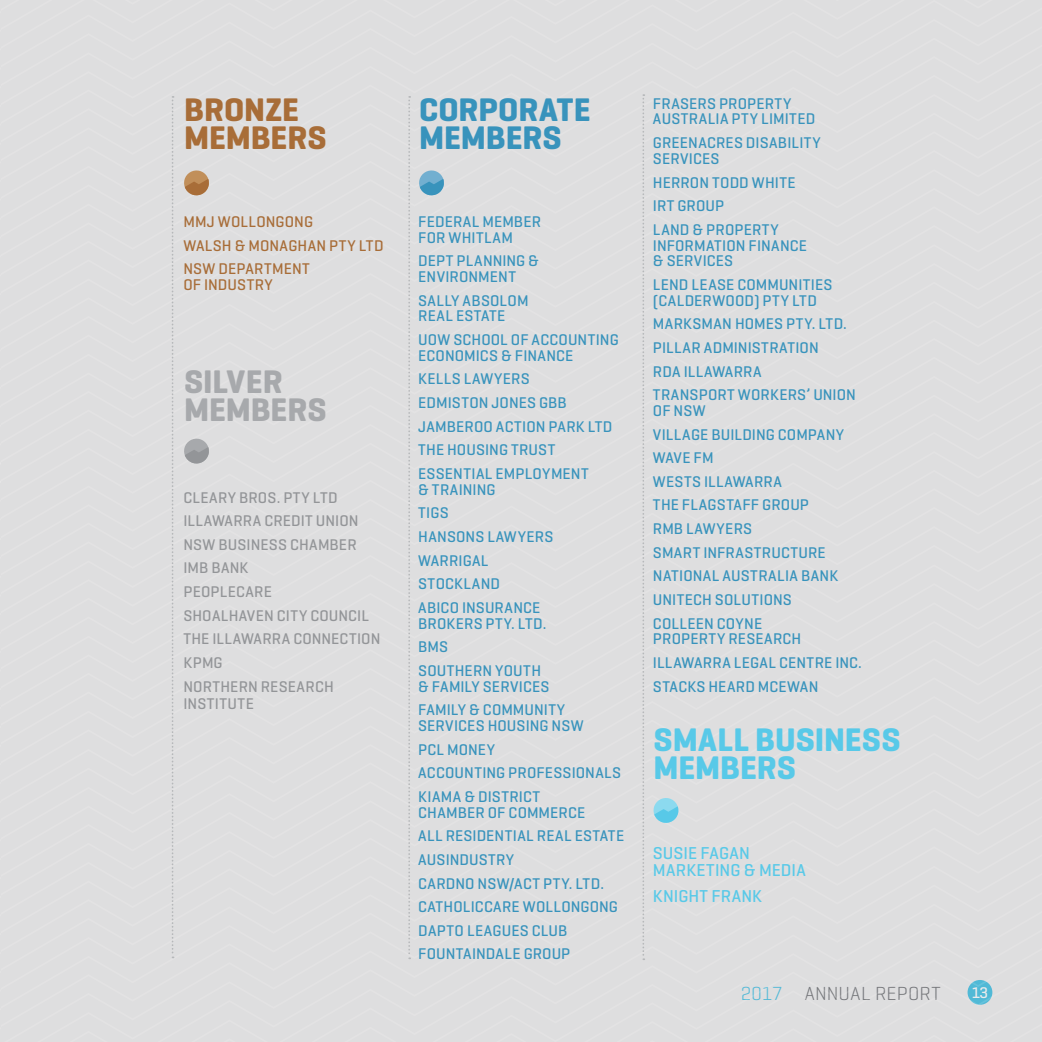
<style>
.page{position:relative;width:1042px;height:1042px;background:#dededf}
.page>*{position:absolute;margin:0;border:0;box-sizing:border-box;transform-origin:0 0}
.t1{font:800 33.25px/28px "Geogrotesque";color:#58c9e8}
.t2{font:800 33.25px/28px "Geogrotesque";color:#3893bc}
.t3{font:800 33.25px/28px "Geogrotesque";color:#a86d38}
.t4{font:800 33.25px/28px "Geogrotesque";color:#a7a9ac}
.t5{font:19.25px "Geogrotesque";letter-spacing:.015em;color:#7e8083}
.t6{font:600 17.5px/17.5px "Geogrotesque";letter-spacing:.005em;color:#58c9e8}
.t7{font:600 15.75px/23.6px "Geogrotesque";letter-spacing:.01em;color:#3893bc}
.t8{font:600 15.75px/23.6px "Geogrotesque";letter-spacing:.01em;color:#939598}
.t9{font:600 15.75px/23.6px "Geogrotesque";letter-spacing:.01em;color:#a86d38}
.t10{font:600 15.75px "Geogrotesque";color:#fff}
.s1{color:#58c9e8}
</style>
<div class="page">
<h1 class="t3" style="left:184px;top:95px;width:144px">BRONZE<br>MEMBERS</h1>
<p class="t9" style="left:183px;top:209px;width:202px">MMJ WOLLONGONG<br>WALSH &amp; MONAGHAN PTY LTD<br>NSW DEPARTMENT</p>
<p class="t9" style="left:183px;top:272px;width:91px">OF INDUSTRY</p>
<h1 class="t4" style="left:184px;top:368px;width:144px">SILVER<br>MEMBERS</h1>
<p class="t8" style="left:183px;top:485px;width:198px">CLEARY BROS. PTY LTD<br>ILLAWARRA CREDIT UNION<br>NSW BUSINESS CHAMBER<br>IMB BANK<br>PEOPLECARE<br>SHOALHAVEN CITY COUNCIL<br>THE ILLAWARRA CONNECTION<br>KPMG<br>NORTHERN RESEARCH</p>
<p class="t8" style="left:183px;top:691px;width:72px">INSTITUTE</p>
<h1 class="t2" style="left:419px;top:95px;width:173px">CORPORATE<br>MEMBERS</h1>
<p class="t7" style="left:418px;top:213px;width:124px;line-height:15.8px">FEDERAL MEMBER<br>FOR WHITLAM</p>
<p class="t7" style="left:418px;top:253px;width:122px;line-height:15.8px">DEPT PLANNING &amp;<br>ENVIRONMENT</p>
<p class="t7" style="left:418px;top:292px;width:112px;line-height:15.8px">SALLY ABSOLOM<br>REAL ESTATE</p>
<p class="t7" style="left:418px;top:331px;width:202px;line-height:15.8px">UOW SCHOOL OF ACCOUNTING<br>ECONOMICS &amp; FINANCE</p>
<p class="t7" style="left:418px;top:367px;width:196px">KELLS LAWYERS<br>EDMISTON JONES GBB<br>JAMBEROO ACTION PARK LTD<br>THE HOUSING TRUST<br>ESSENTIAL EMPLOYMENT</p>
<p class="t7" style="left:418px;top:477px;width:137px">&amp; TRAINING<br>TIGS<br>HANSONS LAWYERS<br>WARRIGAL<br>STOCKLAND<br>ABICO INSURANCE</p>
<p class="t7" style="left:418px;top:611px;width:130px">BROKERS PTY. LTD.<br>BMS<br>SOUTHERN YOUTH</p>
<p class="t7" style="left:418px;top:674px;width:149px">&amp; FAMILY SERVICES<br>FAMILY &amp; COMMUNITY</p>
<p class="t7" style="left:418px;top:713px;width:204px">SERVICES HOUSING NSW<br>PCL MONEY<br>ACCOUNTING PROFESSIONALS<br>KIAMA &amp; DISTRICT</p>
<p class="t7" style="left:418px;top:800px;width:207px">CHAMBER OF COMMERCE<br>ALL RESIDENTIAL REAL ESTATE<br>AUSINDUSTRY<br>CARDNO NSW/ACT PTY. LTD.<br>CATHOLICCARE WOLLONGONG<br>DAPTO LEAGUES CLUB<br>FOUNTAINDALE GROUP</p>
<p class="t7" style="left:653px;top:95px;width:164px;line-height:15.8px">FRASERS PROPERTY<br>AUSTRALIA PTY LIMITED</p>
<p class="t7" style="left:653px;top:134px;width:169px;line-height:15.8px">GREENACRES DISABILITY<br>SERVICES</p>
<p class="t7" style="left:653px;top:170px;width:144px">HERRON TODD WHITE<br>IRT GROUP<br>LAND &amp; PROPERTY</p>
<p class="t7" style="left:653px;top:237px;width:156px;line-height:15.8px">INFORMATION FINANCE &amp; SERVICES</p>
<p class="t7" style="left:653px;top:276px;width:181px;line-height:15.8px">LEND LEASE COMMUNITIES (CALDERWOOD) PTY LTD</p>
<p class="t7" style="left:653px;top:312px;width:204px">MARKSMAN HOMES PTY. LTD.<br>PILLAR ADMINISTRATION<br>RDA ILLAWARRA<br>TRANSPORT WORKERS’ UNION</p>
<p class="t7" style="left:653px;top:398px;width:193px">OF NSW<br>VILLAGE BUILDING COMPANY<br>WAVE FM<br>WESTS ILLAWARRA<br>THE FLAGSTAFF GROUP<br>RMB LAWYERS<br>SMART INFRASTRUCTURE<br>NATIONAL AUSTRALIA BANK<br>UNITECH SOLUTIONS<br>COLLEEN COYNE</p>
<p class="t7" style="left:653px;top:627px;width:210px">PROPERTY RESEARCH<br>ILLAWARRA LEGAL CENTRE INC.<br>STACKS HEARD MCEWAN</p>
<h1 class="t1" style="left:653px;top:725px;width:248px">SMALL BUSINESS<br>MEMBERS</h1>
<p class="t6" style="left:653px;top:843px;width:154px">SUSIE FAGAN<br>MARKETING &amp; MEDIA</p>
<p class="t6" style="left:653px;top:886px;width:111px">KNIGHT FRANK</p>
<p class="t5" style="left:740px;top:981px;width:201px"><span class="s1">2017</span> ANNUAL REPORT</p>
<p class="t10" style="left:971px;top:982px;width:18px">13</p>
</div>
